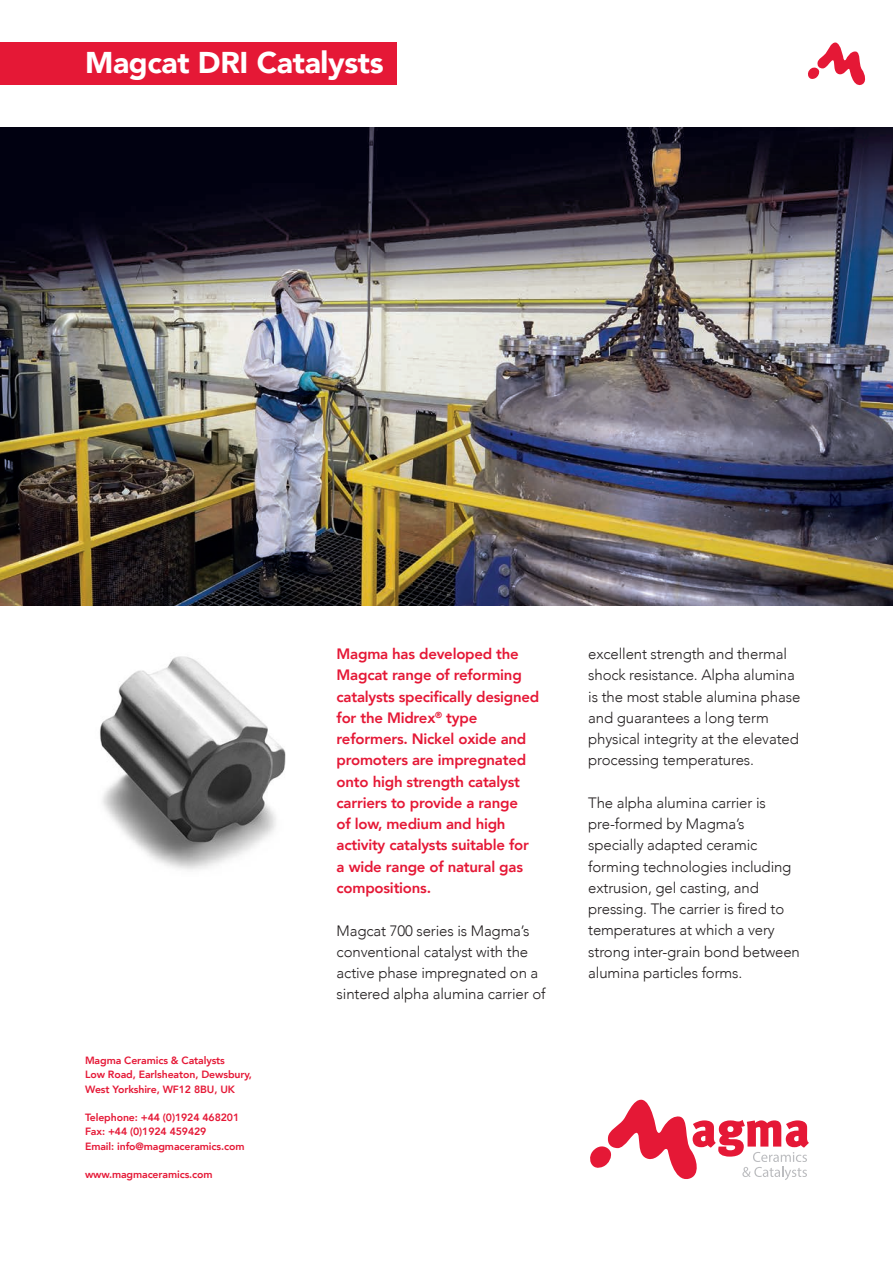
<style>
.page{position:relative;width:893px;height:1263px;background:#fff}
.page>*{position:absolute;margin:0;border:0;box-sizing:border-box;transform-origin:0 0}
.t1{font:900 30px "Avenir";letter-spacing:-.01em;color:#fff}
.t2{font:300 15px/21.3px "Avenir";letter-spacing:-.01em;color:#231f20}
.t3{font:800 15px/21.3px "Avenir";letter-spacing:-.015em;color:#e51836}
.t4{font:800 10.5px/14.2px "Avenir";letter-spacing:-.01em;color:#e51836}
</style>
<div class="page">
<img style="left:0;top:128px;width:893px;height:478px">
<svg style="left:590px;top:1099px;width:219px;height:81px"></svg>
<div style="left:0;top:43px;width:396px;height:42px;background:#e51836"></div>
<img style="left:100px;top:656px;width:186px;height:214px">
<svg style="left:808px;top:42px;width:58px;height:44px"></svg>
<p class="t1" style="left:85px;top:37px;width:300px">Magcat DRI Catalysts</p>
<p class="t4" style="left:85px;top:1052px;width:168px">Magma Ceramics &amp; Catalysts<br>Low Road, Earlsheaton, Dewsbury,</p>
<p class="t4" style="left:85px;top:1081px;width:151px">West Yorkshire, WF12 8BU, UK</p>
<p class="t4" style="left:85px;top:1109px;width:161px">Telephone: +44 (0)1924 468201<br>Fax: +44 (0)1924 459429<br>Email: info@magmaceramics.com</p>
<p class="t4" style="left:85px;top:1166px;width:129px">www.magmaceramics.com</p>
<p class="t3" style="left:337px;top:642px;width:204px">Magma has developed the<br>Magcat range of reforming catalysts specifically designed for the Midrex<sup>®</sup> type reformers. Nickel oxide and promoters are impregnated onto high strength catalyst carriers to provide a range<br>of low, medium and high activity catalysts suitable for a wide range of natural gas compositions.</p>
<p class="t2" style="left:337px;top:920px;width:210px">Magcat 700 series is Magma’s conventional catalyst with the active phase impregnated on a sintered alpha alumina carrier of</p>
<p class="t2" style="left:588px;top:643px;width:214px">excellent strength and thermal shock resistance. Alpha alumina is the most stable alumina phase and guarantees a long term physical integrity at the elevated processing temperatures.</p>
<p class="t2" style="left:588px;top:792px;width:213px">The alpha alumina carrier is pre-formed by Magma’s specially adapted ceramic forming technologies including extrusion, gel casting, and pressing. The carrier is fired to temperatures at which a very strong inter-grain bond between alumina particles forms.</p>
</div>
